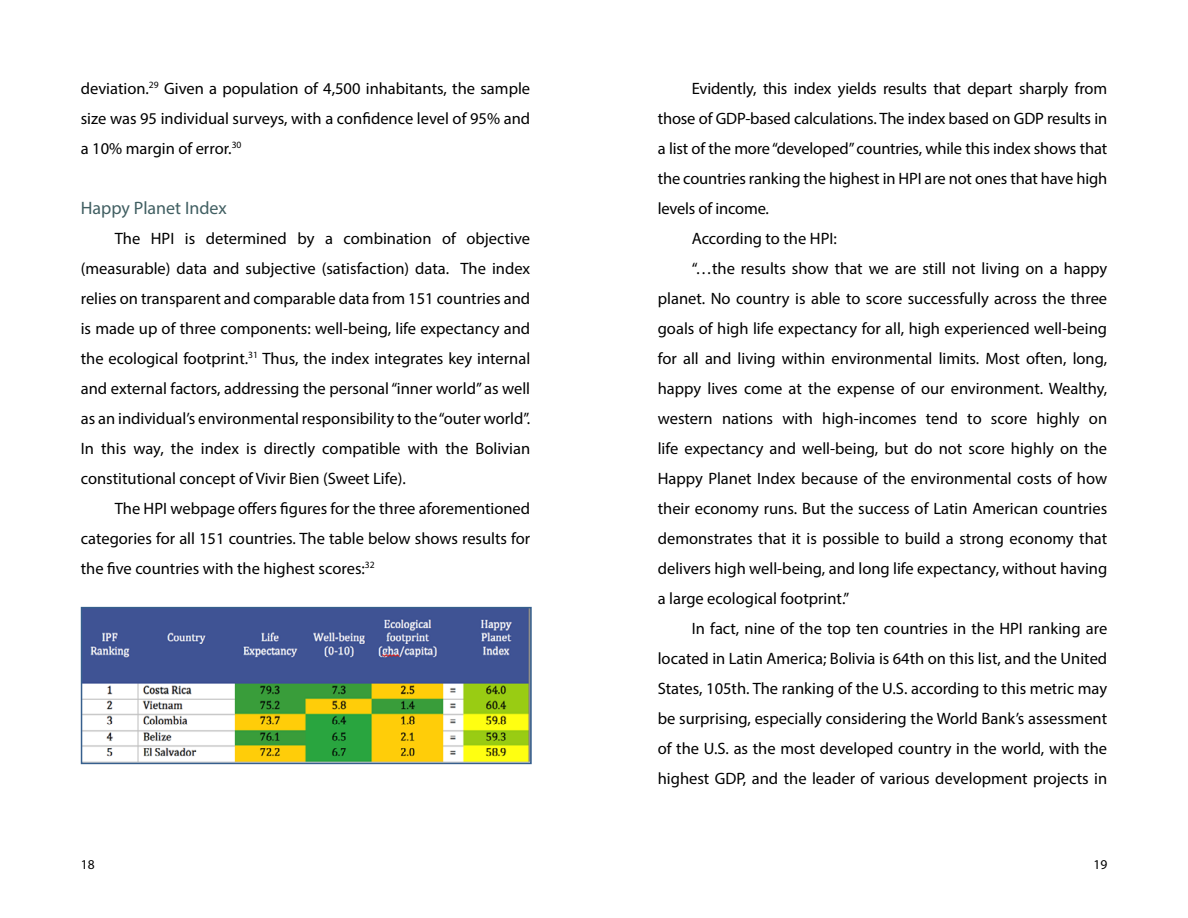
<style>
.page{position:relative;width:1188px;height:918px;background:#fff}
.page>*{position:absolute;margin:0;border:0;box-sizing:border-box;transform-origin:0 0}
.t1{font:18px "Myriad Pro";color:#415f62}
.t2{font:16.5px/30px "Myriad Pro";color:#000;text-align:justify}
.t3{font:13.5px "Myriad Pro";color:#000}
</style>
<div class="page">
<img style="left:84px;top:610px;width:445px;height:151px">
<div style="left:81px;top:607px;width:451px;height:157px;border:2px solid #365f8d"></div>
<p class="t2" style="left:81px;top:73px;width:451px">deviation.<sup>29</sup> Given a population of 4,500 inhabitants, the sample size was 95 individual surveys, with a confidence level of 95% and a 10% margin of error.<sup>30</sup></p>
<p class="t1" style="left:81px;top:197px;width:148px">Happy Planet Index</p>
<p class="t2" style="left:81px;top:223px;width:451px;text-indent:34px">The HPI is determined by a combination of objective (measurable) data and subjective (satisfaction) data. The index relies on transparent and comparable data from 151 countries and is made up of three components: well-being, life expectancy and the ecological footprint.<sup>31</sup> Thus, the index integrates key internal and external factors, addressing the personal “inner world” as well as an individual’s environmental responsibility to the “outer world”.<br>In this way, the index is directly compatible with the Bolivian constitutional concept of Vivir Bien (Sweet Life).</p>
<p class="t2" style="left:81px;top:493px;width:451px;text-indent:34px">The HPI webpage offers figures for the three aforementioned categories for all 151 countries. The table below shows results for the five countries with the highest scores:<sup>32</sup></p>
<p class="t2" style="left:692px;top:73px;width:417px">Evidently, this index yields results that depart sharply from</p>
<p class="t2" style="left:658px;top:103px;width:451px">those of GDP-based calculations. The index based on GDP results in</p>
<p class="t2" style="left:658px;top:133px;width:451px">a list of the more “developed” countries, while this index shows that</p>
<p class="t2" style="left:658px;top:163px;width:451px">the countries ranking the highest in HPI are not ones that have high</p>
<p class="t2" style="left:658px;top:193px;width:113px">levels of income.</p>
<p class="t2" style="left:692px;top:223px;width:147px">According to the HPI:</p>
<p class="t2" style="left:692px;top:253px;width:417px">“…the results show that we are still not living on a happy</p>
<p class="t2" style="left:658px;top:283px;width:451px">planet. No country is able to score successfully across the three</p>
<p class="t2" style="left:658px;top:313px;width:451px">goals of high life expectancy for all, high experienced well-being</p>
<p class="t2" style="left:658px;top:343px;width:451px">for all and living within environmental limits. Most often, long,</p>
<p class="t2" style="left:658px;top:373px;width:451px">happy lives come at the expense of our environment. Wealthy,</p>
<p class="t2" style="left:658px;top:403px;width:451px">western nations with high-incomes tend to score highly on</p>
<p class="t2" style="left:658px;top:433px;width:451px">life expectancy and well-being, but do not score highly on the</p>
<p class="t2" style="left:658px;top:463px;width:451px">Happy Planet Index because of the environmental costs of how</p>
<p class="t2" style="left:658px;top:493px;width:451px">their economy runs. But the success of Latin American countries</p>
<p class="t2" style="left:658px;top:523px;width:451px">demonstrates that it is possible to build a strong economy that</p>
<p class="t2" style="left:658px;top:553px;width:451px">delivers high well-being, and long life expectancy, without having</p>
<p class="t2" style="left:658px;top:583px;width:193px">a large ecological footprint.”</p>
<p class="t2" style="left:692px;top:613px;width:417px">In fact, nine of the top ten countries in the HPI ranking are</p>
<p class="t2" style="left:658px;top:643px;width:451px">located in Latin America; Bolivia is 64th on this list, and the United</p>
<p class="t2" style="left:658px;top:673px;width:451px">States, 105th. The ranking of the U.S. according to this metric may</p>
<p class="t2" style="left:658px;top:703px;width:451px">be surprising, especially considering the World Bank’s assessment</p>
<p class="t2" style="left:658px;top:733px;width:451px">of the U.S. as the most developed country in the world, with the</p>
<p class="t2" style="left:658px;top:763px;width:451px">highest GDP, and the leader of various development projects in</p>
<p class="t3" style="left:81px;top:857px;width:15px">18</p>
<p class="t3" style="left:1094px;top:857px;width:15px">19</p>
</div>
